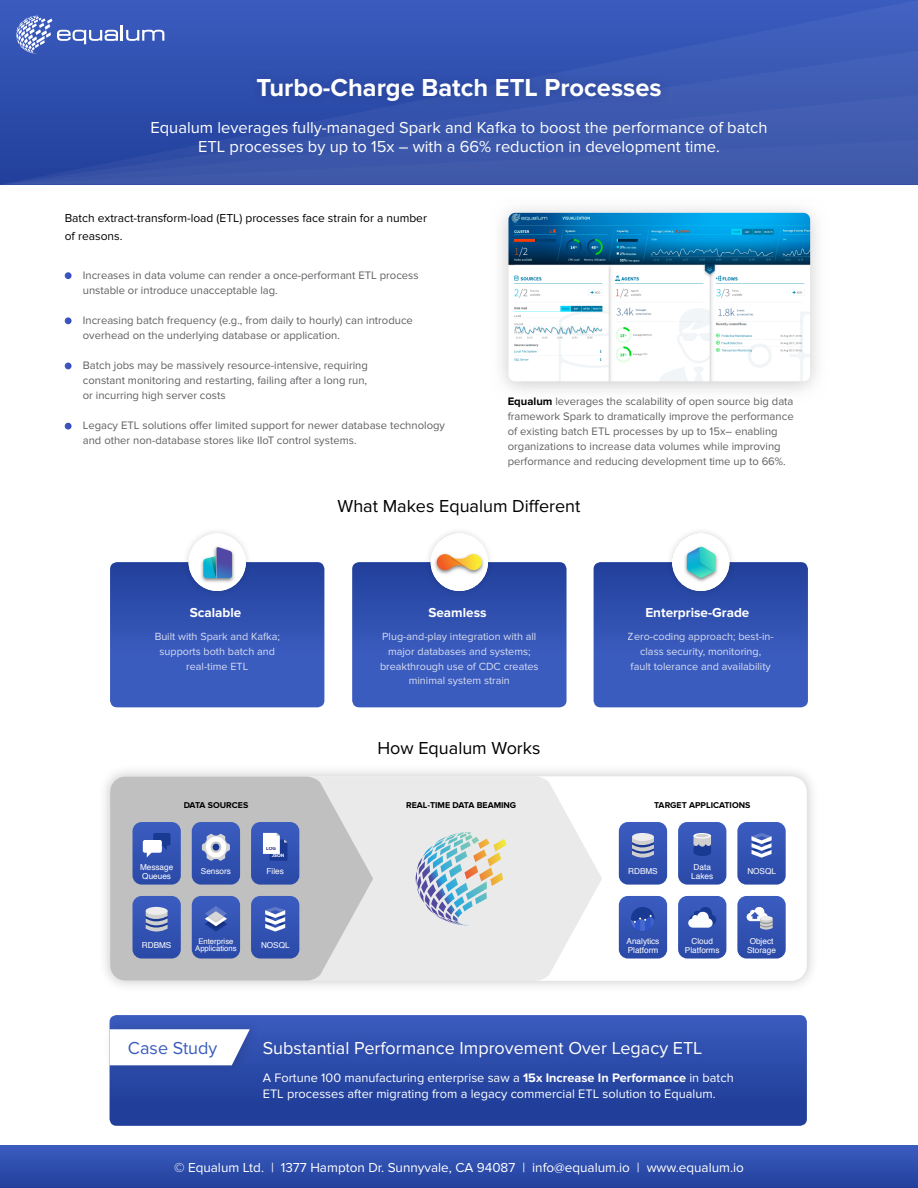
<style>
.page{position:relative;width:918px;height:1188px;background:#fff}
.page>*{position:absolute;margin:0;border:0;box-sizing:border-box;transform-origin:0 0}
.t1{font:700 25.5px "Proxima Nova";color:#fff}
.t2{font:18px "Proxima Nova";color:#fff}
.t3{font:18px "Proxima Nova";color:#000}
.t4{font:18px "Proxima Nova";color:#3b5cbf}
.t5{font:16.5px "Proxima Nova";color:#fff}
.t6{font:13.5px "Proxima Nova";color:#fff}
.t7{font:700 13.5px "Proxima Nova";color:#fff}
.t8{font:12.75px/15.3px "Proxima Nova";color:#fff}
.t9{font:12px/18px "Proxima Nova";color:#000}
.t10{font:11.25px/15px "Proxima Nova";color:#5f6063}
.t11{font:11.25px/15px "Proxima Nova";color:#5f6062}
.t12{font:10.8px/14.9px "Proxima Nova";color:#fff;text-align:center}
.t13{font:700 8.85px "Proxima Nova";color:#000}
.t14{font:8.25px/8.9px "Helvetica";color:#fff}
.t15{font:7.65px/7.6px "Helvetica";color:#fff;text-align:center}
.t16{font:700 4.95px "Proxima Nova";color:#fff}
.t17{font:700 4.95px "Proxima Nova";color:#352e83}
.s1{font-weight:700;color:#000}
.s2{font-weight:700}
</style>
<div class="page">
<svg style="left:110px;top:1015px;width:697px;height:111px;background:#2948a5"></svg>
<div style="left:0;top:1146px;width:918px;height:42px;background:linear-gradient(to bottom,#3b5cbf,#22419c)"></div>
<div style="left:0;top:0;width:918px;height:36px;background:#395abc"></div>
<div style="left:0;top:36px;width:918px;height:164px;background:#3556b7"></div>
<svg style="left:26px;top:51px;width:892px;height:30px"></svg>
<div style="left:0;top:81px;width:918px;height:119px;background:#000;opacity:.01"></div>
<div style="left:619px;top:95px;width:299px;height:30px;background:#415cb1"></div>
<div style="left:0;top:125px;width:918px;height:75px;background:#000;opacity:.02"></div>
<svg style="left:0;top:140px;width:918px;height:45px"></svg>
<div style="left:247px;top:68px;width:424px;height:43px;background:#3150aa"></div>
<svg style="left:65px;top:272px;width:7px;height:7px"></svg>
<svg style="left:65px;top:317px;width:7px;height:7px"></svg>
<svg style="left:65px;top:363px;width:7px;height:6px"></svg>
<svg style="left:65px;top:423px;width:7px;height:7px"></svg>
<div style="left:479px;top:186px;width:361px;height:225px;background:#fff"></div>
<img style="left:501px;top:208px;width:316px;height:183px">
<img style="left:508px;top:213px;width:302px;height:168px">
<svg style="left:594px;top:562px;width:214px;height:145px;background:#3454b4"></svg>
<div style="left:665px;top:526px;width:72px;height:72px;background:#000;opacity:.15"></div>
<img style="left:672px;top:533px;width:57px;height:58px;border-radius:29px">
<svg style="left:352px;top:562px;width:215px;height:145px;background:#3454b5"></svg>
<div style="left:424px;top:526px;width:71px;height:72px;background:#000;opacity:.15"></div>
<img style="left:431px;top:533px;width:57px;height:58px;border-radius:29px">
<svg style="left:110px;top:562px;width:214px;height:145px;background:#3454b4"></svg>
<div style="left:182px;top:526px;width:71px;height:72px;background:#000;opacity:.15"></div>
<img style="left:189px;top:533px;width:57px;height:58px;border-radius:29px">
<div style="left:256px;top:1033px;width:453px;height:33px;background:#2f4eac"></div>
<div style="left:103px;top:1019px;width:159px;height:56px;background:#000;opacity:.12"></div>
<svg style="left:110px;top:1029px;width:140px;height:36px"></svg>
<svg style="left:602px;top:777px;width:205px;height:204px"></svg>
<svg style="left:619px;top:896px;width:48px;height:63px;background:#3857b4"></svg>
<svg style="left:678px;top:822px;width:48px;height:63px;background:#435fb6"></svg>
<svg style="left:619px;top:822px;width:48px;height:63px;background:#4662b6"></svg>
<div style="left:632px;top:833px;width:22px;height:8px;background:#edeced;border-radius:50%"></div>
<svg style="left:737px;top:822px;width:49px;height:63px;background:#4b67bb"></svg>
<svg style="left:678px;top:896px;width:48px;height:63px;background:#4a66bb"></svg>
<svg style="left:737px;top:896px;width:49px;height:63px;background:#4b67ba"></svg>
<hr style="left:760px;top:916px;width:13px;height:4px;background:#edeced;border-radius:50%">
<svg style="left:373px;top:777px;width:229px;height:204px;background:#e8eaeb"></svg>
<svg style="left:417px;top:832px;width:90px;height:54px;background:#c4d0cb"></svg>
<svg style="left:110px;top:777px;width:263px;height:204px;background:#c6c6c6"></svg>
<svg style="left:133px;top:896px;width:48px;height:63px;background:#4460b4"></svg>
<div style="left:146px;top:907px;width:22px;height:8px;background:#edeced;border-radius:50%"></div>
<svg style="left:192px;top:822px;width:48px;height:63px;background:#546ebb"></svg>
<svg style="left:251px;top:896px;width:48px;height:63px;background:#4763b9"></svg>
<svg style="left:251px;top:822px;width:48px;height:63px;background:#4c68b9"></svg>
<svg style="left:133px;top:822px;width:48px;height:63px;background:#4662b7"></svg>
<svg style="left:192px;top:896px;width:48px;height:63px;background:#415eb5"></svg>
<p class="t1" style="left:256px;top:73px;width:407px">Turbo-Charge Batch ETL Processes</p>
<p class="t5" style="left:150px;top:118px;width:619px">Equalum leverages fully-managed Spark and Kafka to boost the performance of batch</p>
<p class="t5" style="left:198px;top:137px;width:523px">ETL processes by up to 15x – with a 66% reduction in development time.</p>
<p class="t9" style="left:65px;top:209px;width:364px">Batch extract-transform-load (ETL) processes face strain for a number of reasons.</p>
<p class="t10" style="left:83px;top:268px;width:337px">Increases in data volume can render a once-performant ETL process unstable or introduce unacceptable lag.</p>
<p class="t10" style="left:83px;top:313px;width:332px">Increasing batch frequency (e.g., from daily to hourly) can introduce overhead on the underlying database or application.</p>
<p class="t10" style="left:83px;top:358px;width:287px">Batch jobs may be massively resource-intensive, requiring</p>
<p class="t10" style="left:83px;top:373px;width:286px">constant monitoring and restarting, failing after a long run,</p>
<p class="t10" style="left:83px;top:388px;width:144px">or incurring high server costs</p>
<p class="t10" style="left:83px;top:418px;width:364px">Legacy ETL solutions offer limited support for newer database technology and other non-database stores like IIoT control systems.</p>
<p class="t11" style="left:508px;top:394px;width:287px"><span class="s1">Equalum</span> leverages the scalability of open source big data framework Spark to dramatically improve the performance of existing batch ETL processes by up to 15x– enabling organizations to increase data volumes while improving performance and reducing development time up to 66%.</p>
<p class="t3" style="left:337px;top:495px;width:245px">What Makes Equalum Different</p>
<p class="t7" style="left:190px;top:604px;width:53px">Scalable</p>
<p class="t7" style="left:645px;top:604px;width:105px">Enterprise-Grade</p>
<p class="t7" style="left:428px;top:604px;width:60px">Seamless</p>
<p class="t12" style="left:155px;top:629px;width:127px">Built with Spark and Kafka; supports both batch and real-time ETL</p>
<p class="t12" style="left:380px;top:629px;width:160px">Plug-and-play integration with all major databases and systems; breakthrough use of CDC creates minimal system strain</p>
<p class="t3" style="left:377px;top:737px;width:165px">How Equalum Works</p>
<p class="t12" style="left:628px;top:629px;width:147px">Zero-coding approach; best-in&shy;class security, monitoring,<br>fault tolerance and availability</p>
<p class="t13" style="left:184px;top:800px;width:66px">DATA SOURCES</p>
<p class="t13" style="left:406px;top:800px;width:112px">REAL-TIME DATA BEAMING</p>
<p class="t13" style="left:654px;top:800px;width:98px">TARGET APPLICATIONS</p>
<p class="t17" style="left:266px;top:846px;width:11px">LOG</p>
<p class="t14" style="left:140px;top:863px;width:35px">Message<br>Queues</p>
<p class="t14" style="left:201px;top:867px;width:32px">Sensors</p>
<p class="t14" style="left:142px;top:940px;width:31px">RDBMS</p>
<p class="t15" style="left:195px;top:938px;width:43px">Enterprise<br>Applications</p>
<p class="t16" style="left:272px;top:853px;width:14px">JSON</p>
<p class="t14" style="left:267px;top:867px;width:19px">Files</p>
<p class="t14" style="left:261px;top:940px;width:30px">NOSQL</p>
<p class="t14" style="left:691px;top:863px;width:23px">Data<br>Lakes</p>
<p class="t14" style="left:628px;top:867px;width:31px">RDBMS</p>
<p class="t14" style="left:747px;top:867px;width:30px">NOSQL</p>
<p class="t14" style="left:627px;top:937px;width:34px">Analytics<br>Platform</p>
<p class="t14" style="left:685px;top:937px;width:36px;text-align:center">Cloud<br>Platforms</p>
<p class="t14" style="left:747px;top:937px;width:30px;text-align:center">Object<br>Storage</p>
<p class="t4" style="left:128px;top:1038px;width:91px">Case Study</p>
<p class="t2" style="left:263px;top:1038px;width:441px">Substantial Performance Improvement Over Legacy ETL</p>
<p class="t8" style="left:263px;top:1071px;width:472px">A Fortune 100 manufacturing enterprise saw a <span class="s2">15x Increase In Performance</span> in batch<br>ETL processes after migrating from a legacy commercial ETL solution to Equalum.</p>
<p class="t6" style="left:174px;top:1160px;width:571px">© Equalum Ltd. | 1377 Hampton Dr. Sunnyvale, CA 94087 | info@equalum.io | www.equalum.io</p>
</div>
